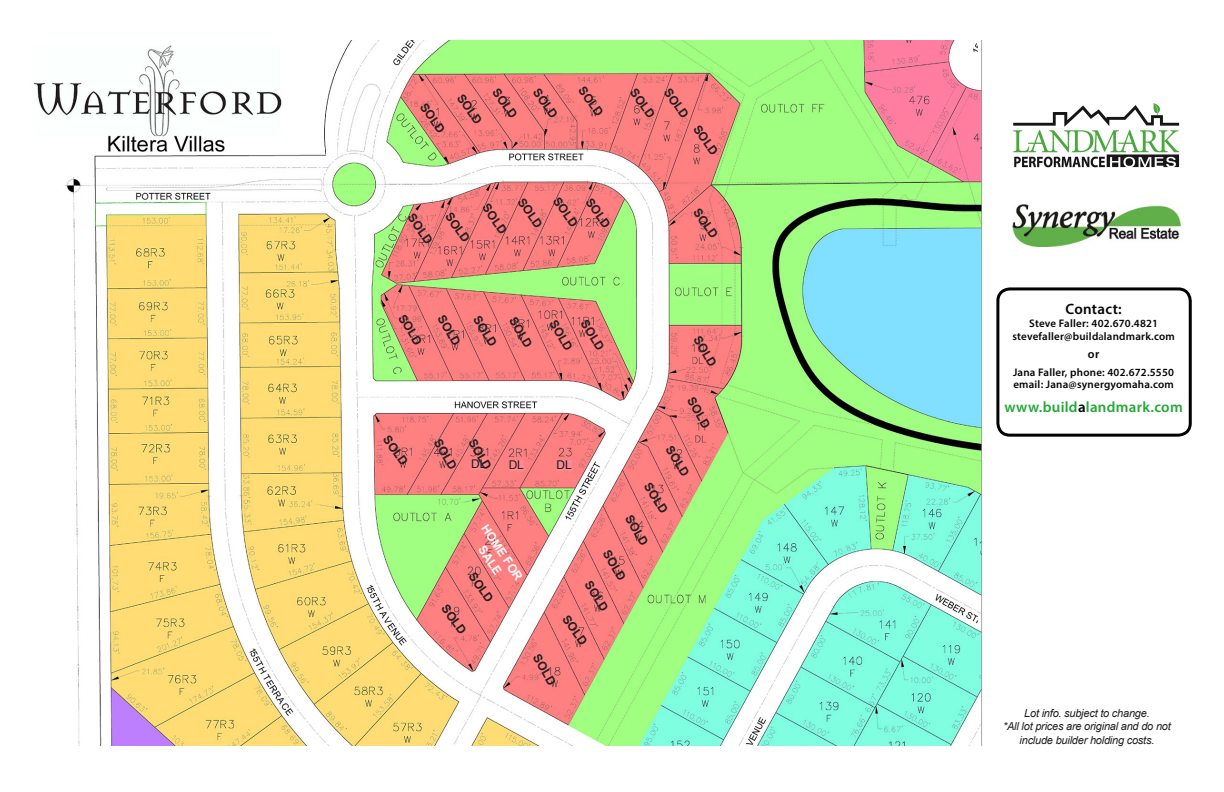
<style>
.page{position:relative;width:1224px;height:792px;background:#fff}
.page>*{position:absolute;margin:0;border:0;box-sizing:border-box;transform-origin:0 0}
.t1{font:600 15px "Myriad Pro";letter-spacing:.02em;color:#20a936}
.t2{font:600 15px "Myriad Pro";letter-spacing:.02em;color:#040503}
.t3{font:700 12px "Arial";color:#231f20}
.t4{font:700 12px/14.4px "Arial";color:#f6fbfb;text-align:center}
.t5{font:600 12px "Myriad Pro";color:#040503}
.t6{font:12px "Arial";color:#06241f}
.t7{font:12px "Arial";color:#231f20}
.t8{font:12px "Arial";color:#072126}
.t9{font:600 11px "Myriad Pro";letter-spacing:.02em;color:#040503}
.t10{font:italic 11px/13.2px "Arial";letter-spacing:-.02em;color:#231f20;text-align:center}
.s1{font-weight:400}
.s2{color:#000}
</style>
<div class="page">
<img style="left:33px;top:40px;width:950px;height:705px">
<img style="left:1012px;top:204px;width:168px;height:43px">
<div style="left:996px;top:287px;width:196px;height:150px;border:3px solid #000;border-radius:12px"></div>
<img style="left:1013px;top:104px;width:166px;height:64px">
<div style="left:471px;top:459px;width:15px;height:10px;background:#ff8990"></div>
<div style="left:509px;top:460px;width:15px;height:10px;background:#ff8990"></div>
<div style="left:557px;top:460px;width:15px;height:10px;background:#ff8990"></div>
<p class="t3" style="left:588px;top:83px;width:35px;rotate:55deg">SOLD</p>
<p class="t3" style="left:430px;top:100px;width:35px;rotate:55deg">SOLD</p>
<p class="t3" style="left:467px;top:91px;width:35px;rotate:55deg">SOLD</p>
<p class="t3" style="left:502px;top:85px;width:35px;rotate:55deg">SOLD</p>
<p class="t3" style="left:543px;top:85px;width:35px;rotate:55deg">SOLD</p>
<p class="t3" style="left:640px;top:85px;width:35px;rotate:55deg">SOLD</p>
<p class="t3" style="left:673px;top:85px;width:35px;rotate:55deg">SOLD</p>
<p class="t3" style="left:703px;top:122px;width:35px;rotate:55deg">SOLD</p>
<p class="t3" style="left:417px;top:210px;width:35px;rotate:55deg">SOLD</p>
<p class="t3" style="left:455px;top:209px;width:35px;rotate:55deg">SOLD</p>
<p class="t3" style="left:492px;top:200px;width:35px;rotate:55deg">SOLD</p>
<p class="t3" style="left:527px;top:195px;width:35px;rotate:55deg">SOLD</p>
<p class="t3" style="left:563px;top:194px;width:35px;rotate:55deg">SOLD</p>
<p class="t3" style="left:595px;top:195px;width:35px;rotate:55deg">SOLD</p>
<p class="t3" style="left:408px;top:311px;width:35px;rotate:58deg">SOLD</p>
<p class="t3" style="left:591px;top:316px;width:35px;rotate:58deg">SOLD</p>
<p class="t3" style="left:448px;top:312px;width:35px;rotate:60deg">SOLD</p>
<p class="t3" style="left:483px;top:313px;width:35px;rotate:58deg">SOLD</p>
<p class="t3" style="left:560px;top:317px;width:35px;rotate:60deg">SOLD</p>
<p class="t3" style="left:519px;top:313px;width:35px;rotate:60deg">SOLD</p>
<p class="t3" style="left:393px;top:432px;width:35px;rotate:55deg">SOLD</p>
<p class="t3" style="left:444px;top:436px;width:35px;rotate:60deg">SOLD</p>
<p class="t3" style="left:479px;top:436px;width:35px;rotate:60deg">SOLD</p>
<p class="t6" style="left:471px;top:456px;width:17px">DL</p>
<p class="t7" style="left:509px;top:457px;width:17px">DL</p>
<p class="t8" style="left:557px;top:457px;width:17px">DL</p>
<p class="t3" style="left:703px;top:205px;width:35px;rotate:55deg">SOLD</p>
<p class="t3" style="left:704px;top:333px;width:35px;rotate:60deg">SOLD</p>
<p class="t3" style="left:697px;top:394px;width:35px;rotate:60deg">SOLD</p>
<p class="t3" style="left:676px;top:442px;width:35px;rotate:58deg">SOLD</p>
<p class="t4" style="left:490px;top:521px;width:66px;rotate:57deg">HOME FOR<br>SALE</p>
<p class="t3" style="left:478px;top:569px;width:35px;rotate:55deg">SOLD</p>
<p class="t3" style="left:451px;top:601px;width:35px;rotate:55deg">SOLD</p>
<p class="t3" style="left:654px;top:480px;width:35px;rotate:57deg">SOLD</p>
<p class="t3" style="left:636px;top:512px;width:35px;rotate:60deg">SOLD</p>
<p class="t3" style="left:613px;top:547px;width:35px;rotate:60deg">SOLD</p>
<p class="t3" style="left:595px;top:577px;width:35px;rotate:58deg">SOLD</p>
<p class="t3" style="left:572px;top:612px;width:35px;rotate:55deg">SOLD</p>
<p class="t3" style="left:543px;top:651px;width:35px;rotate:60deg">SOLD</p>
<p class="t2" style="left:1065px;top:299px;width:58px">Contact:</p>
<p class="t9" style="left:1029px;top:316px;width:130px">Steve Faller: 402.670.4821</p>
<p class="t9" style="left:1012px;top:329px;width:164px">stevefaller@build<span class="s1">a</span>landmark.com</p>
<p class="t5" style="left:1088px;top:346px;width:13px">or</p>
<p class="t9" style="left:1013px;top:365px;width:162px">Jana Faller, phone: 402.672.5550</p>
<p class="t9" style="left:1013px;top:377px;width:162px">email: Jana@synergyomaha.com</p>
<p class="t1" style="left:1005px;top:397px;width:180px">www.build<span class="s2">a</span>landmark.com</p>
<p class="t10" style="left:1024px;top:707px;width:127px">Lot info. subject to change.</p>
<p class="t10" style="left:1003px;top:720px;width:169px">*All lot prices are original and do not include builder holding costs.</p>
</div>
